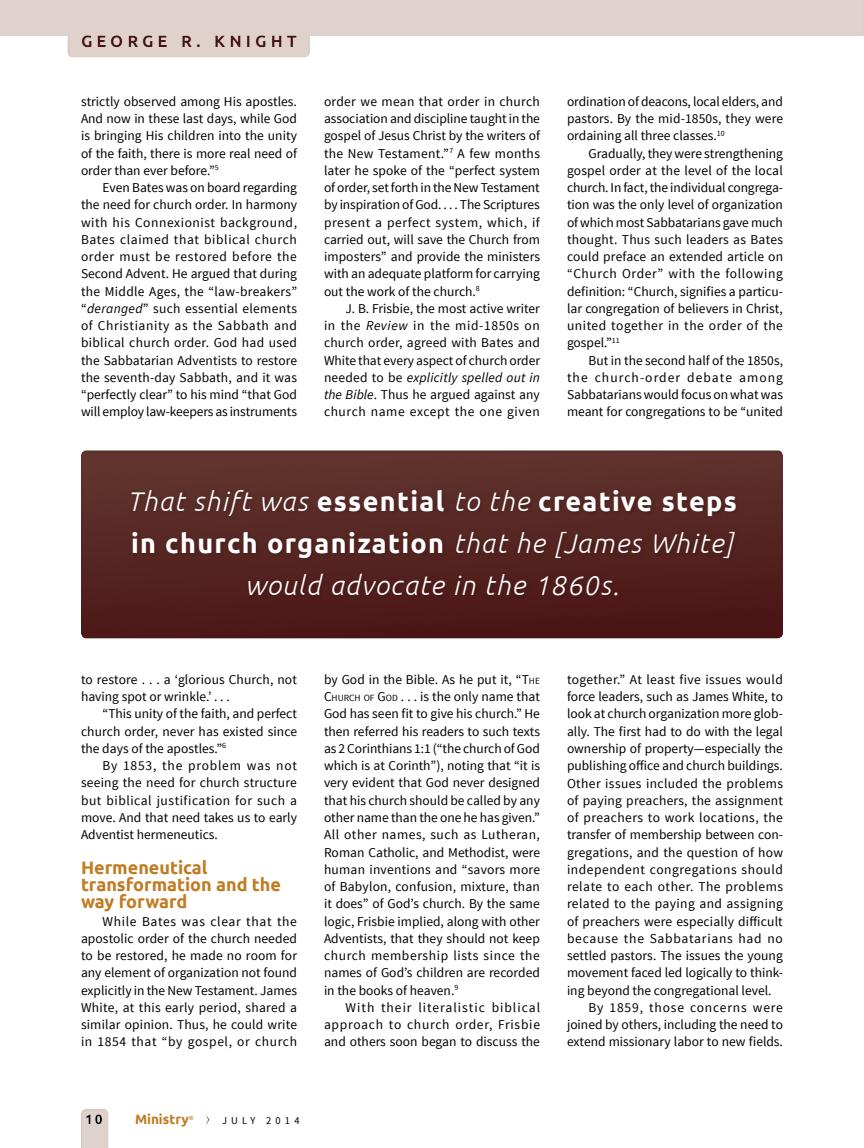
<style>
.page{position:relative;width:864px;height:1148px;background:#fff}
.page>*{position:absolute;margin:0;border:0;box-sizing:border-box;transform-origin:0 0}
.t1{font:italic 300 27px/42px "Ubuntu";letter-spacing:.05em;color:#fff;text-align:center}
.t2{font:700 18px/17.2px "Ubuntu";color:#bf7c23}
.t3{font:700 16.5px "Ubuntu";letter-spacing:.245em;color:#4b1415}
.t4{font:13.5px/17.2px "Source Sans Pro";color:#000;text-align:justify}
.t5{font:13.5px "Source Sans Pro";letter-spacing:.02em;color:#000}
.t6{font:13.5px "Source Sans Pro";letter-spacing:.03em;color:#000}
.t7{font:13.5px "Source Sans Pro";letter-spacing:.04em;color:#000}
.t8{font:13.5px "Source Sans Pro";letter-spacing:.025em;color:#000}
.t9{font:13.5px "Source Sans Pro";letter-spacing:.035em;color:#000}
.t10{font:13.5px "Source Sans Pro";letter-spacing:.055em;color:#000}
.t11{font:13.5px "Source Sans Pro";letter-spacing:.06em;color:#000}
.t12{font:700 13.5px "Ubuntu";color:#bf7c23}
.t13{font:10.5px "Source Sans Pro";letter-spacing:.4em;color:#000}
.s1{font-style:italic}
.s2{font-weight:700;font-style:normal}
.s3{font-style:inherit}
.s4{font-size:9.45px}
</style>
<div class="page">
<div style="left:69px;top:1097px;width:57px;height:51px;background:#000;opacity:.1"></div>
<svg style="left:206px;top:1114px;width:3px;height:11px"></svg>
<div style="left:0;top:0;width:864px;height:58px;background:#000;opacity:.15"></div>
<div style="left:67px;top:23px;width:257px;height:37px;background:#000;opacity:.2"></div>
<div style="left:62px;top:434px;width:739px;height:213px;background:#000;opacity:.15"></div>
<p class="t3" style="left:81px;top:31px;width:218px">Georg e R . Knig ht</p>
<p class="t4" style="left:81px;top:93px;width:218px">strictly observed among His apostles.<br>And now in these last days, while God is bringing His children into the unity of the faith, there is more real need of order than ever before.”<sup>5</sup></p>
<p class="t4" style="left:81px;top:179px;width:218px;text-indent:22px">Even Bates was on board regarding the need for church order. In harmony with his Connexionist background, Bates claimed that biblical church order must be restored before the Second Advent. He argued that during the Middle Ages, the “law-breakers” “<span class="s1">deranged</span>” such essential elements of Christianity as the Sabbath and biblical church order. God had used the Sabbatarian Adventists to restore the seventh-day Sabbath, and it was “perfectly clear” to his mind “that God will employ law-keepers as instruments</p>
<p class="t4" style="left:324px;top:93px;width:218px">order we mean that order in church association and discipline taught in the gospel of Jesus Christ by the writers of the New Testament.”<sup>7</sup> A few months later he spoke of the “perfect system of order, set forth in the New Testament by inspiration of God. . . . The Scriptures present a perfect system, which, if carried out, will save the Church from imposters” and provide the ministers with an adequate platform for carrying out the work of the church.<sup>8</sup></p>
<p class="t4" style="left:324px;top:300px;width:218px;text-indent:22px">J. B. Frisbie, the most active writer in the <span class="s1">Review</span> in the mid-1850s on church order, agreed with Bates and White that every aspect of church order needed to be <span class="s1">explicitly spelled out in the Bible</span>. Thus he argued against any church name except the one given</p>
<p class="t4" style="left:567px;top:93px;width:218px">ordination of deacons, local elders, and pastors. By the mid-1850s, they were ordaining all three classes.<sup>10</sup></p>
<p class="t4" style="left:567px;top:145px;width:218px;text-indent:22px">Gradually, they were strengthening gospel order at the level of the local church. In fact, the individual congrega&shy;tion was the only level of organization of which most Sabbatarians gave much thought. Thus such leaders as Bates could preface an extended article on “Church Order” with the following definition: “Church, signifies a particu&shy;lar congregation of believers in Christ, united together in the order of the gospel.”<sup>11</sup></p>
<p class="t4" style="left:567px;top:352px;width:218px;text-indent:22px">But in the second half of the 1850s, the church-order debate among Sabbatarians would focus on what was meant for congregations to be “united</p>
<h1 class="t1" style="left:127px;top:480px;width:611px">That shift was <span class="s2">essential</span> to the <span class="s2">creative steps in church organization</span> that he [James White] would advocate in the 1860s.</h1>
<p class="t4" style="left:81px;top:671px;width:218px">to restore . . . a ‘glorious Church, not having spot or wrinkle.’ . . .</p>
<p class="t4" style="left:81px;top:705px;width:218px;text-indent:22px">“This unity of the faith, and perfect church order, never has existed since the days of the apostles.”<sup>6</sup></p>
<p class="t4" style="left:81px;top:757px;width:218px;text-indent:22px">By 1853, the problem was not seeing the need for church structure but biblical justification for such a move. And that need takes us to early Adventist hermeneutics.</p>
<h2 class="t2" style="left:81px;top:858px;width:202px">Hermeneutical transformation and the way forward</h2>
<p class="t4" style="left:81px;top:912px;width:218px;text-indent:22px">While Bates was clear that the apostolic order of the church needed to be restored, he made no room for any element of organization not found explicitly in the New Testament. James White, at this early period, shared a similar opinion. Thus, he could write in 1854 that “by gospel, or church</p>
<p class="t4" style="left:324px;top:671px;width:218px">by God in the Bible. As he put it, “<span class="s3">T</span><span class="s4">HE </span><span class="s3">C</span><span class="s4">HURCH OF</span> <span class="s3">G</span><span class="s4">OD</span> . . . is the only name that God has seen fit to give his church.” He then referred his readers to such texts as 2 Corinthians 1:1 (“the church of God which is at Corinth”), noting that “it is very evident that God never designed that his church should be called by any other name than the one he has given.” All other names, such as Lutheran, Roman Catholic, and Methodist, were human inventions and “savors more of Babylon, confusion, mixture, than it does” of God’s church. By the same logic, Frisbie implied, along with other Adventists, that they should not keep church membership lists since the names of God’s children are recorded in the books of heaven.<sup>9</sup></p>
<p class="t4" style="left:324px;top:999px;width:218px;text-indent:22px">With their literalistic biblical approach to church order, Frisbie and others soon began to discuss the</p>
<p class="t12" style="left:135px;top:1111px;width:60px">Ministry<sup>®</sup></p>
<p class="t13" style="left:222px;top:1114px;width:79px">JULY 2014</p>
<p class="t8" style="left:567px;top:671px;width:217px">together.” At least five issues would</p>
<p class="t4" style="left:567px;top:688px;width:217px">force leaders, such as James White, to</p>
<p class="t4" style="left:567px;top:705px;width:217px">look at church organization more glob-</p>
<p class="t4" style="left:567px;top:723px;width:217px">ally. The first had to do with the legal</p>
<p class="t4" style="left:567px;top:740px;width:218px">ownership of property—especially the</p>
<p class="t4" style="left:567px;top:757px;width:218px">publishing office and church buildings.</p>
<p class="t6" style="left:567px;top:774px;width:218px">Other issues included the problems</p>
<p class="t5" style="left:567px;top:792px;width:217px">of paying preachers, the assignment</p>
<p class="t9" style="left:567px;top:809px;width:217px">of preachers to work locations, the</p>
<p class="t4" style="left:567px;top:826px;width:217px">transfer of membership between con-</p>
<p class="t5" style="left:567px;top:843px;width:218px">gregations, and the question of how</p>
<p class="t7" style="left:567px;top:861px;width:217px">independent congregations should</p>
<p class="t7" style="left:567px;top:878px;width:218px">relate to each other. The problems</p>
<p class="t6" style="left:567px;top:895px;width:218px">related to the paying and assigning</p>
<p class="t4" style="left:567px;top:912px;width:217px">of preachers were especially difficult</p>
<p class="t10" style="left:567px;top:930px;width:217px">because the Sabbatarians had no</p>
<p class="t4" style="left:567px;top:947px;width:217px">settled pastors. The issues the young</p>
<p class="t4" style="left:567px;top:964px;width:217px">movement faced led logically to think-</p>
<p class="t4" style="left:567px;top:981px;width:206px">ing beyond the congregational level.</p>
<p class="t11" style="left:589px;top:999px;width:196px">By 1859, those concerns were</p>
<p class="t4" style="left:567px;top:1016px;width:217px">joined by others, including the need to</p>
<p class="t4" style="left:567px;top:1033px;width:218px">extend missionary labor to new fields.</p>
</div>
